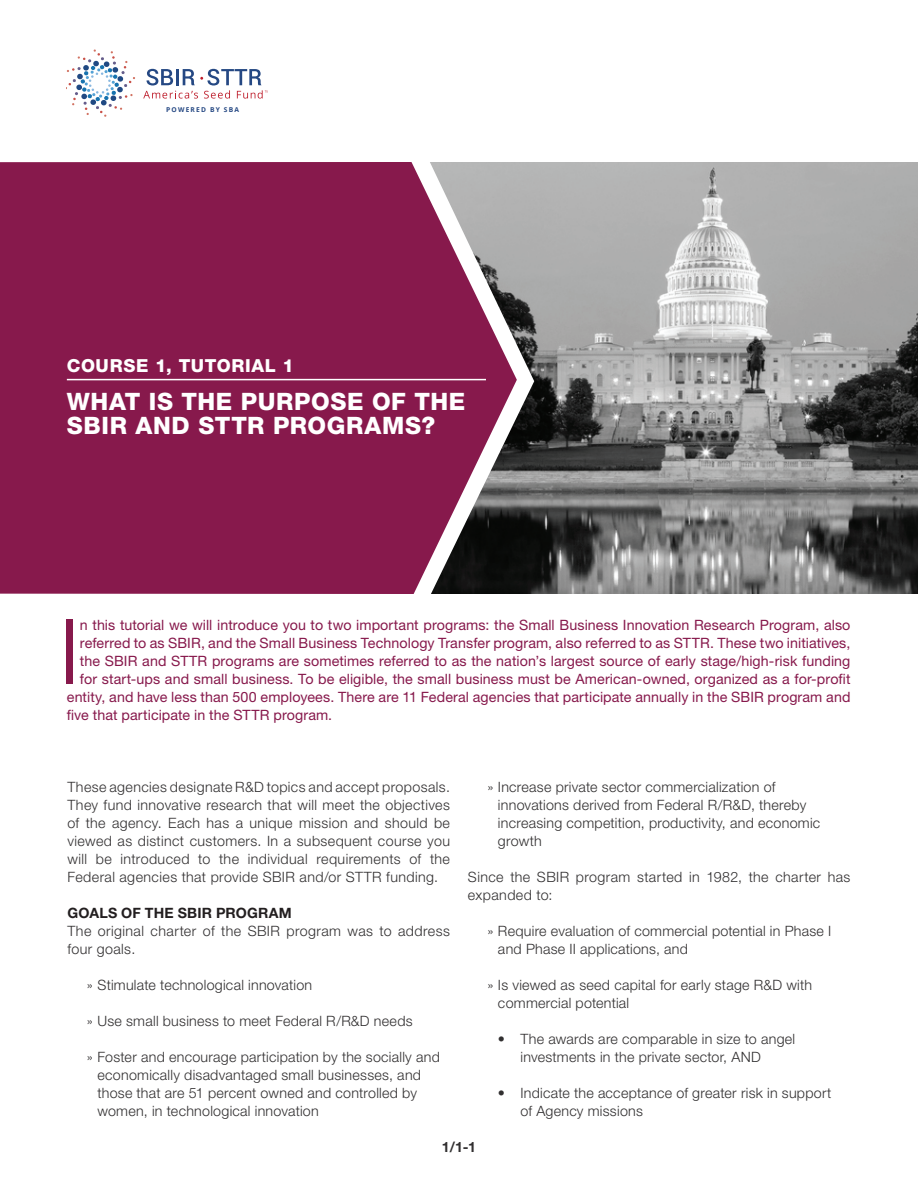
<style>
.page{position:relative;width:918px;height:1188px;background:#fff}
.page>*{position:absolute;margin:0;border:0;box-sizing:border-box;transform-origin:0 0}
.t1{font:300 89.85px "Helvetica Neue LT Std";color:#87194c}
.t2{font:800 24px/24px "Helvetica Neue LT Std";letter-spacing:.025em;color:#fff}
.t3{font:800 18px "Helvetica Neue LT Std";letter-spacing:.035em;color:#fff}
.t4{font:300 14.25px/18px "Helvetica Neue LT Std";letter-spacing:.02em;color:#312f30}
.t5{font:14.25px "Helvetica Neue LT Std";letter-spacing:.005em;color:#87194c}
.t6{font:700 14.25px "Helvetica Neue LT Std";letter-spacing:.015em;color:#231f20}
.t7{font:700 14.25px "Helvetica Neue LT Std";color:#312f30}
.t8{font:700 6.6px "Open Sans";letter-spacing:.175em;color:#254883}
</style>
<div class="page">
<div style="left:0;top:162px;width:430px;height:432px;background:#87194c"></div>
<hr style="left:67px;top:379px;width:419px;height:1px;background:#fff">
<svg style="left:67px;top:50px;width:68px;height:67px"></svg>
<svg style="left:143px;top:69px;width:125px;height:30px"></svg>
<img style="left:430px;top:162px;width:488px;height:432px">
<p class="t8" style="left:166px;top:105px;width:74px">POWERED BY SBA</p>
<p class="t3" style="left:67px;top:355px;width:229px">COURSE 1, TUTORIAL 1</p>
<p class="t2" style="left:67px;top:389px;width:400px">WHAT IS THE PURPOSE OF THE<br>SBIR AND STTR PROGRAMS?</p>
<p class="t1" style="left:60px;top:597px;width:21px">I</p>
<p class="t5" style="left:80px;top:616px;width:772px">n this tutorial we will introduce you to two important programs: the Small Business Innovation Research Program, also</p>
<p class="t5" style="left:80px;top:634px;width:772px">referred to as SBIR, and the Small Business Technology Transfer program, also referred to as STTR. These two initiatives,</p>
<p class="t5" style="left:80px;top:652px;width:772px">the SBIR and STTR programs are sometimes referred to as the nation’s largest source of early stage/high-risk funding</p>
<p class="t5" style="left:80px;top:670px;width:772px">for start-ups and small business. To be eligible, the small business must be American-owned, organized as a for-proft</p>
<p class="t5" style="left:67px;top:688px;width:785px">entity, and have less than 500 employees. There are 11 Federal agencies that participate annually in the SBIR program and</p>
<p class="t5" style="left:67px;top:706px;width:267px">fve that participate in the STTR program.</p>
<p class="t4" style="left:498px;top:778px;width:324px;text-indent:-11px">» Increase private sector commercialization of innovations derived from Federal R/R&amp;D, thereby increasing competition, productivity, and economic growth</p>
<p class="t4" style="left:468px;top:868px;width:384px">Since the SBIR program started in 1982, the charter has expanded to:</p>
<p class="t4" style="left:498px;top:922px;width:335px;text-indent:-11px">» Require evaluation of commercial potential in Phase I and Phase II applications, and</p>
<p class="t4" style="left:498px;top:976px;width:316px;text-indent:-11px">» Is viewed as seed capital for early stage R&amp;D with commercial potential</p>
<p class="t4" style="left:520px;top:1030px;width:276px;text-indent:-23px">• The awards are comparable in size to angel investments in the private sector, AND</p>
<p class="t4" style="left:520px;top:1084px;width:312px;text-indent:-23px">• Indicate the acceptance of greater risk in support of Agency missions</p>
<p class="t7" style="left:442px;top:1138px;width:36px">1/1-1</p>
<p class="t4" style="left:67px;top:778px;width:384px;text-align:justify">These agencies designate R&amp;D topics and accept proposals.<br>They fund innovative research that will meet the objectives of the agency. Each has a unique mission and should be viewed as distinct customers. In a subsequent course you will be introduced to the individual requirements of the Federal agencies that provide SBIR and/or STTR funding.</p>
<p class="t6" style="left:67px;top:904px;width:226px">GOALS OF THE SBIR PROGRAM</p>
<p class="t4" style="left:67px;top:922px;width:384px">The original charter of the SBIR program was to address four goals.</p>
<p class="t4" style="left:87px;top:976px;width:227px">» Stimulate technological innovation</p>
<p class="t4" style="left:87px;top:1012px;width:327px">» Use small business to meet Federal R/R&amp;D needs</p>
<p class="t4" style="left:97px;top:1048px;width:344px;text-indent:-11px">» Foster and encourage participation by the socially and economically disadvantaged small businesses, and those that are 51 percent owned and controlled by women, in technological innovation</p>
</div>
